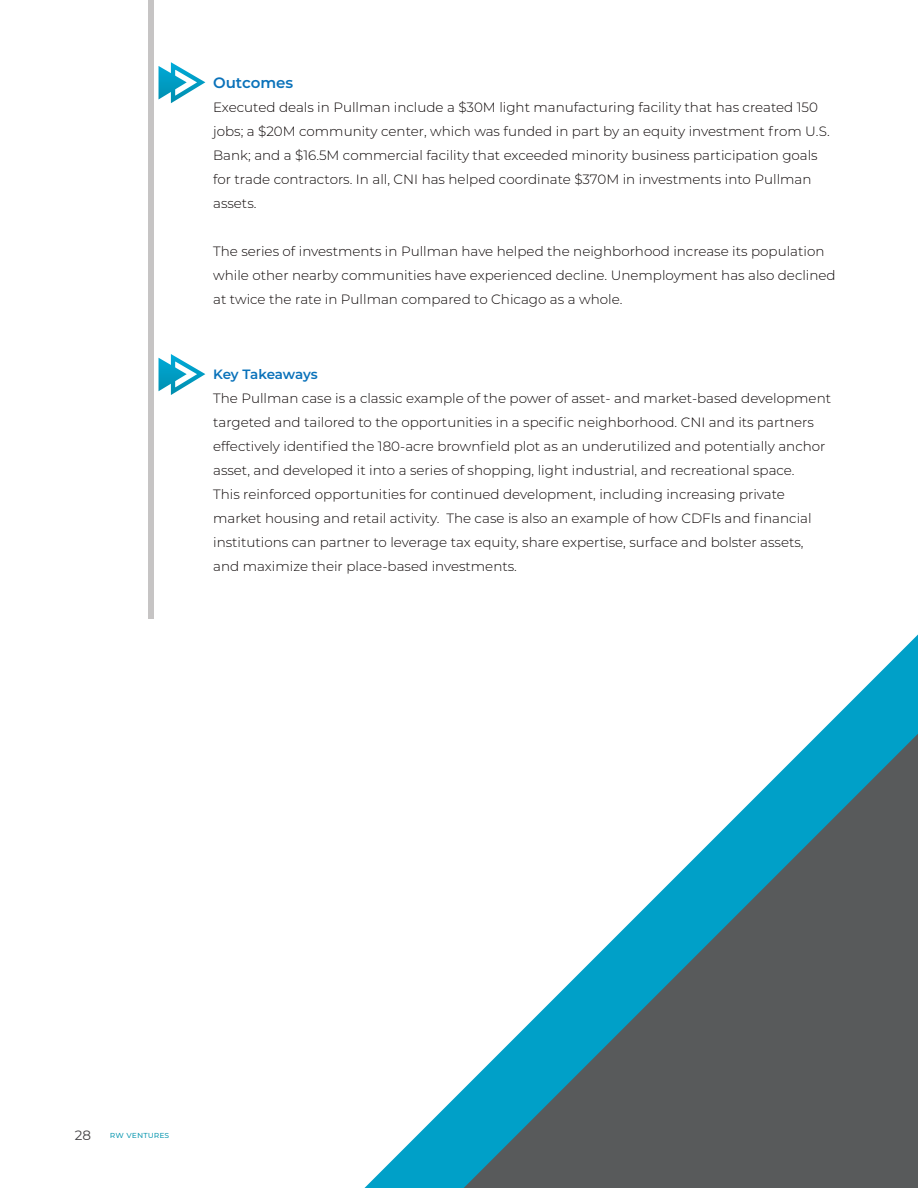
<style>
.page{position:relative;width:918px;height:1188px;background:#fff}
.page>*{position:absolute;margin:0;border:0;box-sizing:border-box;transform-origin:0 0}
.t1{font:600 15px "Montserrat";color:#0a72ba}
.t2{font:300 13.5px/24px "Montserrat";color:#0b0505}
.t3{font:600 13.5px "Montserrat";letter-spacing:-.015em;color:#0a72ba}
.t4{font:13.5px "Montserrat";color:#414042}
.t5{font:9px "Montserrat";letter-spacing:.005em;color:#0093ad}
</style>
<div class="page">
<svg style="left:159px;top:62px;width:47px;height:41px"></svg>
<svg style="left:159px;top:354px;width:47px;height:41px"></svg>
<svg style="left:364px;top:634px;width:554px;height:554px"></svg>
<svg style="left:464px;top:734px;width:454px;height:454px"></svg>
<div style="left:148px;top:0;width:6px;height:619px;background:#c6c4c4"></div>
<p class="t1" style="left:213px;top:72px;width:82px">Outcomes</p>
<p class="t2" style="left:213px;top:95px;width:618px">Executed deals in Pullman include a $30M light manufacturing facility that has created 150 jobs; a $20M community center, which was funded in part by an equity investment from U.S.<br>Bank; and a $16.5M commercial facility that exceeded minority business participation goals for trade contractors. In all, CNI has helped coordinate $370M in investments into Pullman assets.</p>
<p class="t2" style="left:213px;top:239px;width:624px">The series of investments in Pullman have helped the neighborhood increase its population while other nearby communities have experienced decline. Unemployment has also declined at twice the rate in Pullman compared to Chicago as a whole.</p>
<p class="t3" style="left:213px;top:364px;width:106px">Key Takeaways</p>
<p class="t2" style="left:213px;top:385px;width:619px">The Pullman case is a classic example of the power of asset- and market-based development targeted and tailored to the opportunities in a specific neighborhood. CNI and its partners effectively identified the 180-acre brownfield plot as an underutilized and potentially anchor asset, and developed it into a series of shopping, light industrial, and recreational space.<br>This reinforced opportunities for continued development, including increasing private market housing and retail activity. The case is also an example of how CDFIs and financial institutions can partner to leverage tax equity, share expertise, surface and bolster assets, and maximize their place-based investments.</p>
<p class="t4" style="left:75px;top:1126px;width:18px">28</p>
<p class="t5" style="left:110px;top:1129px;width:61px">RW Ventur es</p>
</div>
